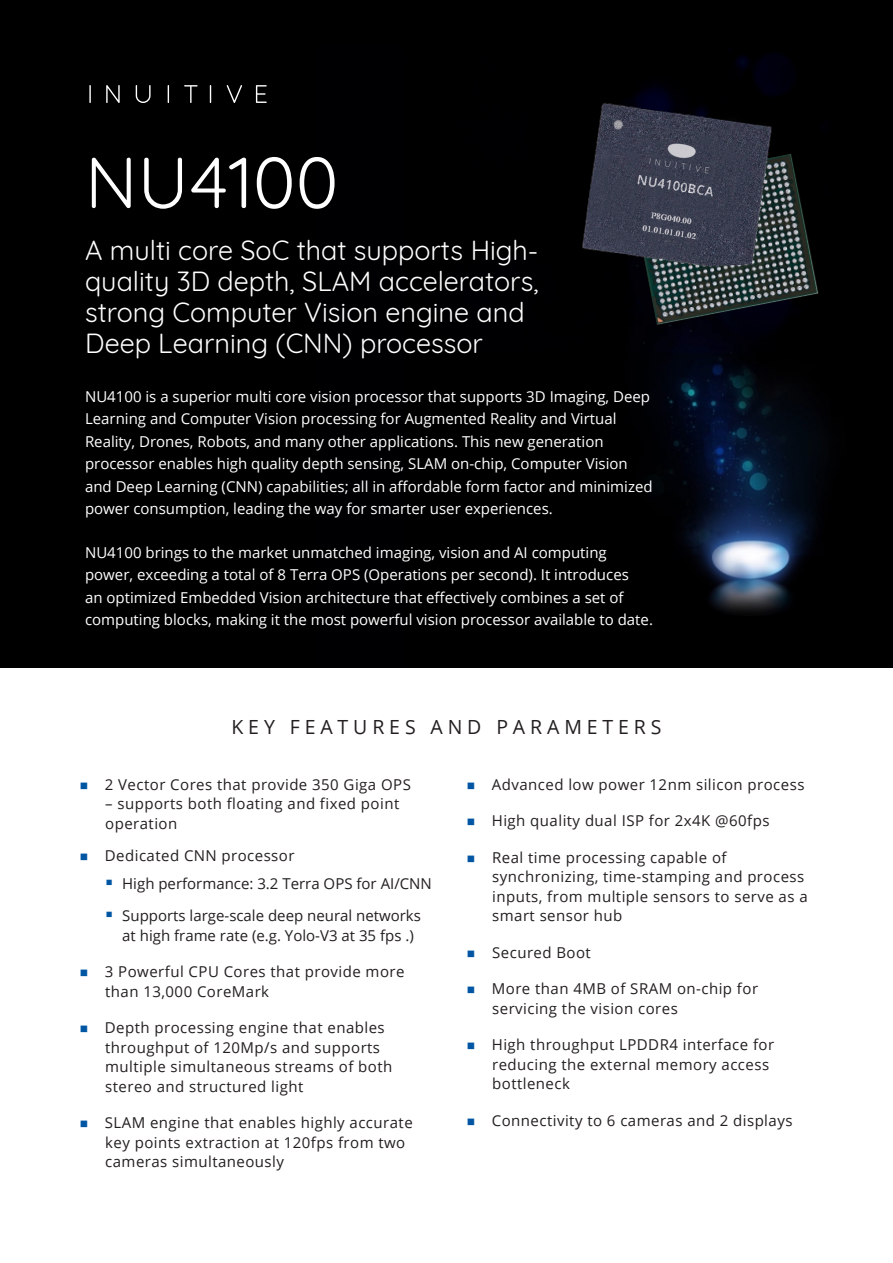
<style>
.page{position:relative;width:893px;height:1263px;background:#fff}
.page>*{position:absolute;margin:0;border:0;box-sizing:border-box;transform-origin:0 0}
.t1{font:72px "Quicksand";color:#fff}
.t2{font:27px/31px "Quicksand";color:#fff}
.t3{font:19.5px "Open Sans";letter-spacing:.25em;color:#231f20}
.t4{font:15px/19.5px "Open Sans";letter-spacing:.03em;color:#231f20}
.t5{font:15px/22.5px "Open Sans";color:#fff}
.t6{font:15px/28px "Open Sans";color:#231f20}
</style>
<div class="page">
<div style="left:0;top:0;width:893px;height:668px;background:#000"></div>
<svg style="left:89px;top:85px;width:2px;height:18px"></svg>
<svg style="left:168px;top:85px;width:1px;height:18px"></svg>
<svg style="left:210px;top:85px;width:1px;height:18px"></svg>
<svg style="left:106px;top:85px;width:14px;height:18px"></svg>
<svg style="left:136px;top:85px;width:15px;height:18px"></svg>
<svg style="left:184px;top:85px;width:14px;height:18px"></svg>
<svg style="left:256px;top:85px;width:11px;height:18px"></svg>
<svg style="left:227px;top:85px;width:15px;height:18px"></svg>
<img style="left:613px;top:139px;width:221px;height:200px">
<img style="left:578px;top:93px;width:202px;height:173px">
<h1 class="t1" style="left:85px;top:126px;width:255px">NU4100</h1>
<h2 class="t2" style="left:85px;top:232px;width:455px">A multi core SoC that supports High-</h2>
<h2 class="t2" style="left:85px;top:294px;width:441px">strong Computer Vision engine and<br>Deep Learning (CNN) processor</h2>
<h2 class="t2" style="left:85px;top:263px;width:455px">quality D3 depth, SLAM accelerators,</h2>
<p class="t5" style="left:85px;top:385px;width:569px">NU4100 is a superior multi core vision processor that supports D3 Imaging, Deep Learning and Computer Vision processing for Augmented Reality and Virtual Reality, Drones, Robots, and many other applications. This new generation processor enables high quality depth sensing, SLAM on-chip, Computer Vision and Deep Learning (CNN) capabilities; all in affordable form factor and minimized power consumption, leading the way for smarter user experiences.</p>
<p class="t5" style="left:85px;top:541px;width:569px">NU4100 brings to the market unmatched imaging, vision and AI computing power, exceeding a total of 8 Terra OPS (Operations per second I t.) introduces<br>an optimized Embedded Vision architecture that effectively combines a set of computing blocks, making it the most powerful vision processor available to date.</p>
<h3 class="t3" style="left:231px;top:714px;width:45px">KEY</h3>
<h3 class="t3" style="left:290px;top:714px;width:127px">FEATURES</h3>
<h3 class="t3" style="left:430px;top:714px;width:53px">AND</h3>
<h3 class="t3" style="left:496px;top:714px;width:167px">PARAMETERS</h3>
<p class="t4" style="left:105px;top:774px;width:308px">2 Vector Cores that provide 350 Giga OPS</p>
<p class="t4" style="left:105px;top:793px;width:296px">– supports both floating and fixed point operation</p>
<p class="t6" style="left:122px;top:841px;width:311px;text-indent:-17px">Dedicated CNN processor<br>High performance: 3.2 Terra OPS for AI/CNN</p>
<p class="t6" style="left:122px;top:905px;width:300px;line-height:19.5px">Supports large-scale deep neural networks at high frame rate .g.e( Yolo 3V- at 35 fps (.</p>
<p class="t4" style="left:105px;top:961px;width:301px">3 Powerful CPU Cores that provide more than 13,000 CoreMark</p>
<p class="t4" style="left:105px;top:1018px;width:289px">Depth processing engine that enables throughput of 120Mp s/ and supports multiple simultaneous streams of both stereo and structured light</p>
<p class="t4" style="left:105px;top:1113px;width:309px">SLAM engine that enables highly accurate key points extraction at 120fps from two cameras simultaneously</p>
<p class="t4" style="left:492px;top:774px;width:314px">Advanced low power 12nm silicon process</p>
<p class="t4" style="left:492px;top:810px;width:279px">High quality dual ISP for 2 4x K @60fps</p>
<p class="t4" style="left:492px;top:847px;width:317px">Real time processing capable of synchronizing, time-stamping and process inputs, from multiple sensors to serve as a smart sensor hub</p>
<p class="t4" style="left:492px;top:942px;width:100px">Secured Boot</p>
<p class="t4" style="left:492px;top:979px;width:268px">More than 4MB of SRAM on-chip for servicing the vision cores</p>
<p class="t4" style="left:492px;top:1035px;width:284px">High throughput LPDDR4 interface for reducing the external memory access bottleneck</p>
<p class="t4" style="left:492px;top:1110px;width:302px">Connectivity to 6 cameras and 2 displays</p>
</div>
